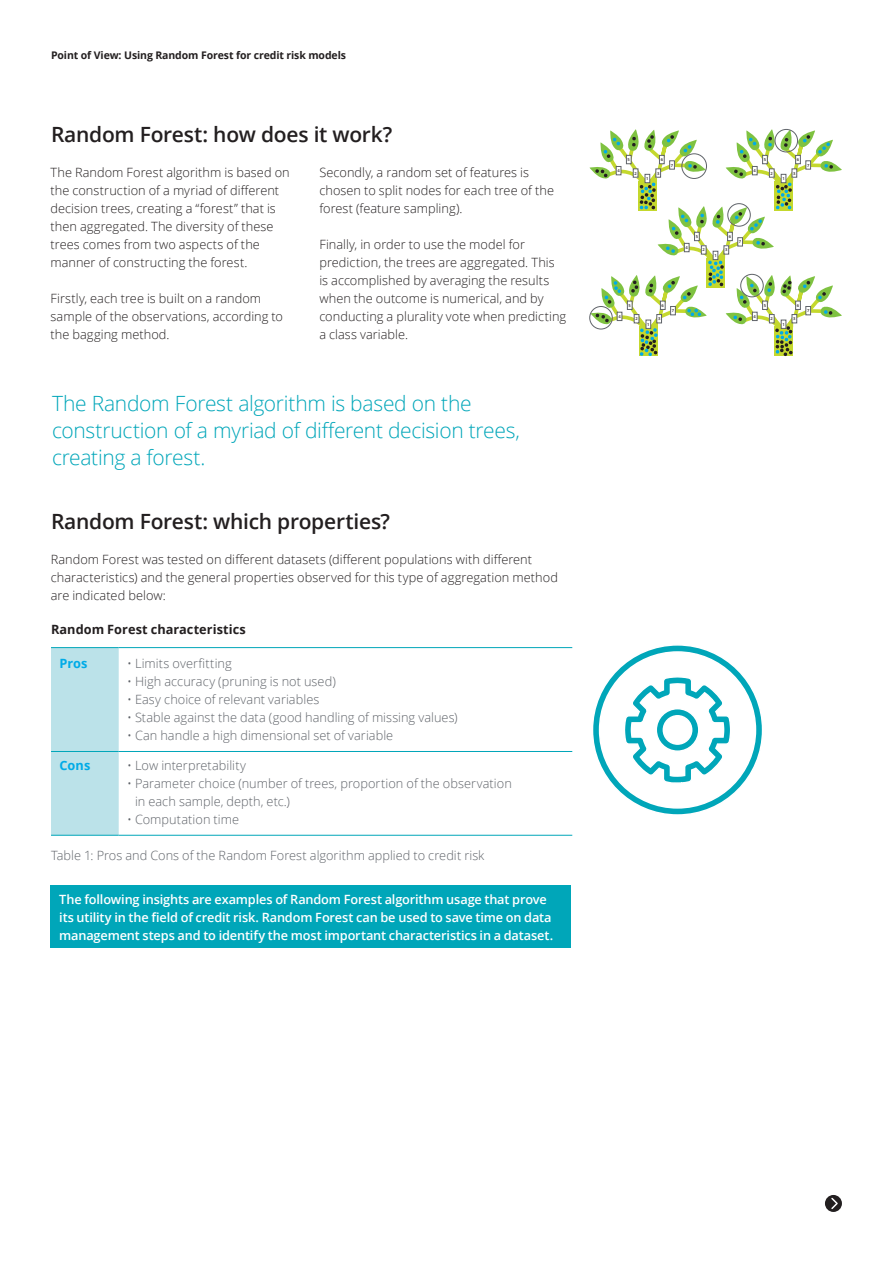
<style>
.page{position:relative;width:893px;height:1263px;background:#fff}
.page>*{position:absolute;margin:0;border:0;box-sizing:border-box;transform-origin:0 0}
.Quote_pullout_small{font:300 21px/27px "Open Sans";letter-spacing:-.015em;color:#00a6b9}
.Small_heading_bold{font:600 21px "Open Sans";letter-spacing:-.015em;color:#231f20}
.Body_copy__8_5_12pt{font:300 12.75px/18px "Open Sans";letter-spacing:.005em;color:#231f20}
.Chart_Table_subheadi{font:300 12.75px/18px "Open Sans";letter-spacing:.005em;color:#5f6369}
.Body_copy__8_5_12pt-2{font:600 12.75px/18px "Open Sans";letter-spacing:-.01em;color:#fff}
.Image_caption__8_5_1{font:300 12.75px "Open Sans";letter-spacing:.005em;color:#5f6369}
.Chart_Table_heading{font:700 12.75px "Open Sans";color:#231f20}
.Chart_Table_subheadi-2{font:700 12.75px "Open Sans";color:#00abe7}
.Brochure_title__foli{font:700 10.5px "Open Sans";letter-spacing:-.01em;color:#231f20}
.t1{font:600 4.05px "Open Sans";color:#231f20}
</style>
<div class="page">
<div style="left:825px;top:1195px;width:17px;height:17px;background:#231f20;border-radius:50%"></div>
<svg style="left:831px;top:1196px;width:8px;height:13px"></svg>
<svg style="left:589px;top:129px;width:253px;height:227px"></svg>
<div style="left:51px;top:648px;width:68px;height:187px;background:#bbe2e9"></div>
<hr style="left:51px;top:647px;width:68px;height:1px;background:#00a6b9">
<hr style="left:119px;top:647px;width:453px;height:1px;background:#00a6b9">
<hr style="left:51px;top:751px;width:68px;height:1px;background:#00a6b9">
<hr style="left:119px;top:751px;width:453px;height:1px;background:#00a6b9">
<hr style="left:51px;top:835px;width:68px;height:1px;background:#00a6b9">
<hr style="left:119px;top:835px;width:453px;height:1px;background:#00a6b9">
<div style="left:51px;top:885px;width:520px;height:63px;background:#00a6b9"></div>
<svg style="left:593px;top:645px;width:169px;height:170px"></svg>
<p class="Brochure_title__foli" style="left:51px;top:48px;width:296px">Point of View: Using Random Forest for credit risk models</p>
<p class="Small_heading_bold" style="left:51px;top:120px;width:343px">Random Forest: how does it work?</p>
<p class="Body_copy__8_5_12pt" style="left:50px;top:163px;width:241px">The Random Forest algorithm is based on the construction of a myriad of different decision trees, creating a “forest” that is then aggregated. The diversity of these trees comes from two aspects of the manner of constructing the forest.</p>
<p class="Body_copy__8_5_12pt" style="left:50px;top:289px;width:234px">Firstly, each tree is built on a random sample of the observations, according to the bagging method.</p>
<p class="Body_copy__8_5_12pt" style="left:319px;top:163px;width:236px">Secondly, a random set of features is chosen to split nodes for each tree of the forest (feature sampling).</p>
<p class="Body_copy__8_5_12pt" style="left:319px;top:235px;width:248px">Finally, in order to use the model for prediction, the trees are aggregated. This is accomplished by averaging the results when the outcome is numerical, and by conducting a plurality vote when predicting a class variable.</p>
<p class="Quote_pullout_small" style="left:52px;top:389px;width:469px">The Random Forest algorithm is based on the construction of a myriad of different decision trees, creating a forest.</p>
<p class="Small_heading_bold" style="left:51px;top:507px;width:340px">Random Forest: which properties?</p>
<p class="Body_copy__8_5_12pt" style="left:51px;top:550px;width:509px">Random Forest was tested on different datasets (different populations with different characteristics) and the general properties observed for this type of aggregation method are indicated below:</p>
<p class="Chart_Table_heading" style="left:51px;top:620px;width:196px">Random Forest characteristics</p>
<p class="Chart_Table_subheadi-2" style="left:60px;top:654px;width:30px">Pros</p>
<p class="Chart_Table_subheadi" style="left:127px;top:654px;width:106px">• Limits overfitting</p>
<p class="Chart_Table_subheadi" style="left:127px;top:672px;width:210px">• High accuracy (pruning is not used)</p>
<p class="Chart_Table_subheadi" style="left:127px;top:690px;width:194px">• Easy choice of relevant variables</p>
<p class="Chart_Table_subheadi" style="left:127px;top:708px;width:332px">• Stable against the data (good handling of missing values)</p>
<p class="Chart_Table_subheadi" style="left:127px;top:726px;width:268px">• Can handle a high dimensional set of variable</p>
<p class="Chart_Table_subheadi-2" style="left:60px;top:756px;width:32px">Cons</p>
<p class="Chart_Table_subheadi" style="left:127px;top:756px;width:120px">• Low interpretability</p>
<p class="Chart_Table_subheadi" style="left:135px;top:774px;width:378px;text-indent:-8px">• Parameter choice (number of trees, proportion of the observation in each sample, depth, etc.)</p>
<p class="Chart_Table_subheadi" style="left:127px;top:810px;width:113px">• Computation time</p>
<p class="Image_caption__8_5_1" style="left:51px;top:847px;width:435px">Table 1: Pros and Cons of the Random Forest algorithm applied to credit risk</p>
<p class="Body_copy__8_5_12pt-2" style="left:59px;top:890px;width:495px">The following insights are examples of Random Forest algorithm usage that prove its utility in the field of credit risk. Random Forest can be used to save time on data management steps and to identify the most important characteristics in a dataset.</p>
<p class="t1" style="left:617px;top:168px;width:4px">4</p>
<p class="t1" style="left:628px;top:157px;width:4px">5</p>
<p class="t1" style="left:661px;top:157px;width:4px">6</p>
<p class="t1" style="left:634px;top:170px;width:4px">2</p>
<p class="t1" style="left:646px;top:176px;width:4px">1</p>
<p class="t1" style="left:657px;top:170px;width:4px">3</p>
<p class="t1" style="left:671px;top:162px;width:4px">7</p>
<p class="t1" style="left:754px;top:168px;width:4px">4</p>
<p class="t1" style="left:764px;top:157px;width:4px">5</p>
<p class="t1" style="left:797px;top:157px;width:4px">6</p>
<p class="t1" style="left:771px;top:170px;width:4px">2</p>
<p class="t1" style="left:782px;top:176px;width:4px">1</p>
<p class="t1" style="left:793px;top:170px;width:4px">3</p>
<p class="t1" style="left:807px;top:162px;width:4px">7</p>
<p class="t1" style="left:686px;top:245px;width:4px">4</p>
<p class="t1" style="left:696px;top:234px;width:4px">5</p>
<p class="t1" style="left:729px;top:234px;width:4px">6</p>
<p class="t1" style="left:703px;top:247px;width:4px">2</p>
<p class="t1" style="left:714px;top:253px;width:4px">1</p>
<p class="t1" style="left:725px;top:247px;width:4px">3</p>
<p class="t1" style="left:739px;top:239px;width:4px">7</p>
<p class="t1" style="left:618px;top:314px;width:4px">4</p>
<p class="t1" style="left:629px;top:303px;width:4px">5</p>
<p class="t1" style="left:662px;top:303px;width:4px">6</p>
<p class="t1" style="left:635px;top:316px;width:4px">2</p>
<p class="t1" style="left:647px;top:321px;width:4px">1</p>
<p class="t1" style="left:658px;top:316px;width:4px">3</p>
<p class="t1" style="left:672px;top:308px;width:4px">7</p>
<p class="t1" style="left:754px;top:314px;width:4px">4</p>
<p class="t1" style="left:764px;top:303px;width:4px">5</p>
<p class="t1" style="left:797px;top:303px;width:4px">6</p>
<p class="t1" style="left:771px;top:316px;width:4px">2</p>
<p class="t1" style="left:782px;top:321px;width:4px">1</p>
<p class="t1" style="left:793px;top:316px;width:4px">3</p>
<p class="t1" style="left:807px;top:308px;width:4px">7</p>
</div>
